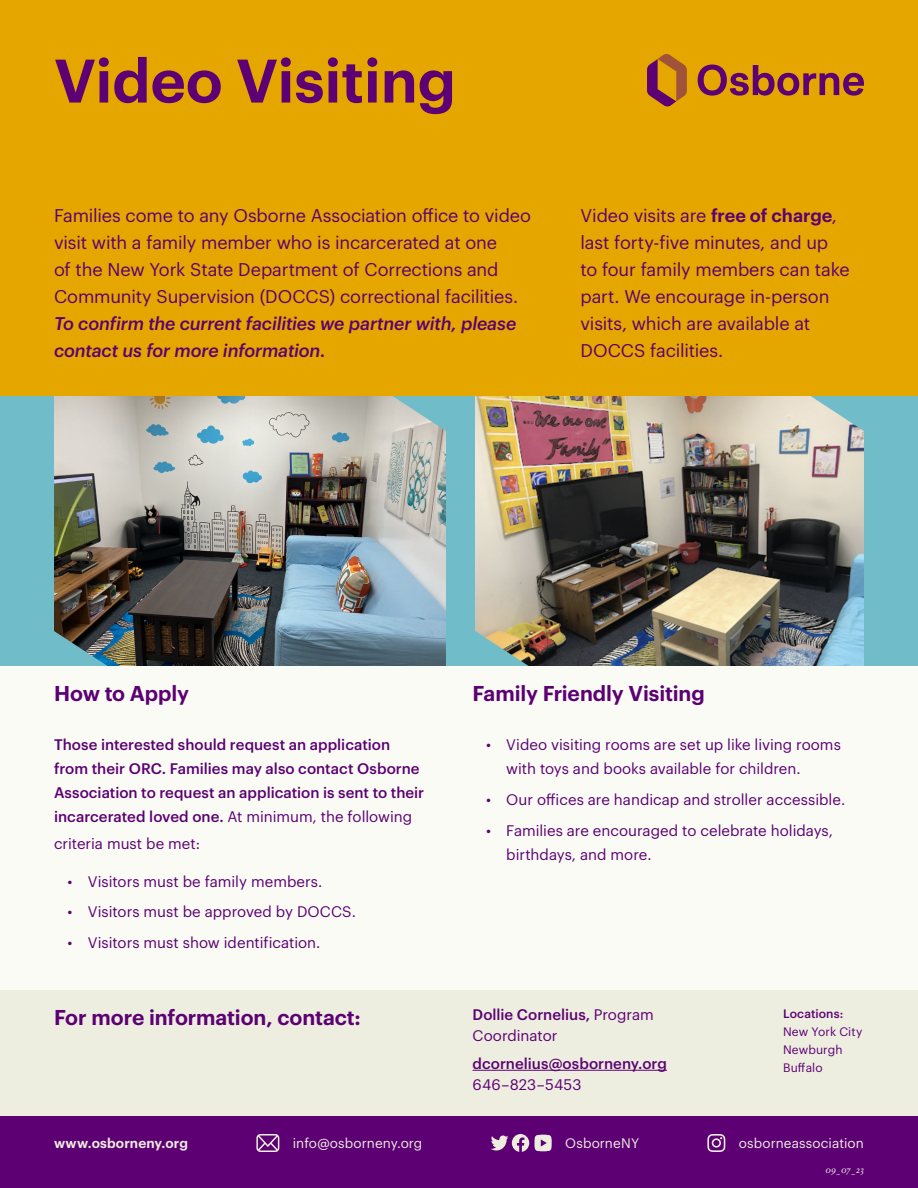
<style>
.page{position:relative;width:918px;height:1188px;background:#edede0}
.page>*{position:absolute;margin:0;border:0;box-sizing:border-box;transform-origin:0 0}
.t1{font:600 60px "Graphik";color:#5c0073}
.t2{font:600 21px "Graphik";letter-spacing:-.005em;color:#5c0073}
.t3{font:18px/27px "Graphik";letter-spacing:-.01em;color:#5c0073}
.t4{font:15px/24px "Graphik";color:#5c0073}
.t5{font:500 15px/24px "Graphik";letter-spacing:.005em;color:#5c0073}
.t6{font:13.5px "Graphik";letter-spacing:.01em;color:#edede0}
.t7{font:600 13.5px "Graphik";letter-spacing:.015em;color:#edede0}
.t8{font:12px/18px "Graphik";letter-spacing:.01em;color:#5c0073}
.t9{font:italic 9px "Lyon Text";color:#edede0}
.s1{font-weight:500;font-style:italic}
.s2{font-weight:600}
.s3{font-weight:400}
.s4{font-weight:500}
</style>
<div class="page">
<hr style="left:473px;top:1070px;width:194px;height:1px;background:#5c0073">
<div style="left:0;top:1116px;width:918px;height:72px;background:#5c0073"></div>
<svg style="left:534px;top:1135px;width:18px;height:16px"></svg>
<div style="left:512px;top:1134px;width:17px;height:18px;background:#edede0;border-radius:50%"></div>
<svg style="left:517px;top:1138px;width:7px;height:14px"></svg>
<svg style="left:491px;top:1135px;width:17px;height:16px"></svg>
<svg style="left:707px;top:1134px;width:18px;height:18px"></svg>
<svg style="left:256px;top:1134px;width:23px;height:18px"></svg>
<div style="left:0;top:396px;width:918px;height:594px;background:#fbfbf5"></div>
<div style="left:0;top:396px;width:918px;height:270px;background:#70bdc9"></div>
<img style="left:54px;top:396px;width:392px;height:270px">
<img style="left:475px;top:396px;width:389px;height:270px">
<svg style="left:393px;top:396px;width:53px;height:36px"></svg>
<svg style="left:811px;top:396px;width:53px;height:36px"></svg>
<svg style="left:475px;top:630px;width:54px;height:36px"></svg>
<svg style="left:54px;top:630px;width:53px;height:36px"></svg>
<div style="left:0;top:0;width:918px;height:396px;background:#e5a600"></div>
<svg style="left:698px;top:65px;width:166px;height:31px"></svg>
<svg style="left:647px;top:54px;width:40px;height:53px"></svg>
<p class="t1" style="left:54px;top:35px;width:403px">Video Visiting</p>
<p class="t3" style="left:54px;top:200px;width:479px">Families come to any Osborne Association office to video visit with a family member who is incarcerated at one<br>of the New York State Department of Corrections and Community Supervision (DOCCS) correctional facilities.<br><span class="s1">To confirm the current facilities we partner with, please contact us for more information.</span></p>
<p class="t3" style="left:580px;top:200px;width:271px">Video visits are <span class="s2">free of charge</span>, last forty-five minutes, and up<br>to four family members can take part. We encourage in-person visits, which are available at<br>DOCCS facilities.</p>
<p class="t2" style="left:54px;top:677px;width:137px">How to Apply</p>
<p class="t2" style="left:473px;top:677px;width:234px">Family Friendly Visiting</p>
<p class="t5" style="left:54px;top:731px;width:372px">Those interested should request an application from their ORC. Families may also contact Osborne Association to request an application is sent to their incarcerated loved one. <span class="s3">At minimum, the following</span></p>
<p class="t4" style="left:54px;top:830px;width:148px">criteria must be met:</p>
<p class="t4" style="left:68px;top:868px;width:256px">• Visitors must be family members.</p>
<p class="t4" style="left:68px;top:899px;width:290px">• Visitors must be approved by DOCCS.</p>
<p class="t4" style="left:68px;top:929px;width:255px">• Visitors must show identification.</p>
<p class="t4" style="left:506px;top:732px;width:336px;text-indent:-20px">• Video visiting rooms are set up like living rooms with toys and books available for children.</p>
<p class="t4" style="left:486px;top:786px;width:361px">• Our offices are handicap and stroller accessible.</p>
<p class="t4" style="left:506px;top:817px;width:328px;text-indent:-20px">• Families are encouraged to celebrate holidays, birthdays, and more.</p>
<p class="t2" style="left:54px;top:1001px;width:308px">For more information, contact:</p>
<p class="t4" style="left:473px;top:1003px;width:183px;line-height:21px"><span class="s4">Dollie Cornelius,</span> Program<br>Coordinator</p>
<p class="t5" style="left:473px;top:1050px;width:196px">dcornelius@osborneny.org</p>
<p class="t4" style="left:473px;top:1071px;width:111px">646–823–5453</p>
<p class="t8" style="left:783px;top:1004px;width:81px"><span class="s4">Locations:<br></span>New York City<br>Newburgh<br>Buffalo</p>
<p class="t7" style="left:54px;top:1133px;width:136px">www.osborneny.org</p>
<p class="t6" style="left:293px;top:1133px;width:131px">info@osborneny.org</p>
<p class="t6" style="left:565px;top:1133px;width:75px">OsborneNY</p>
<p class="t6" style="left:739px;top:1133px;width:126px">osborneassociation</p>
<p class="t9" style="left:825px;top:1163px;width:40px">09_07 _23</p>
</div>
